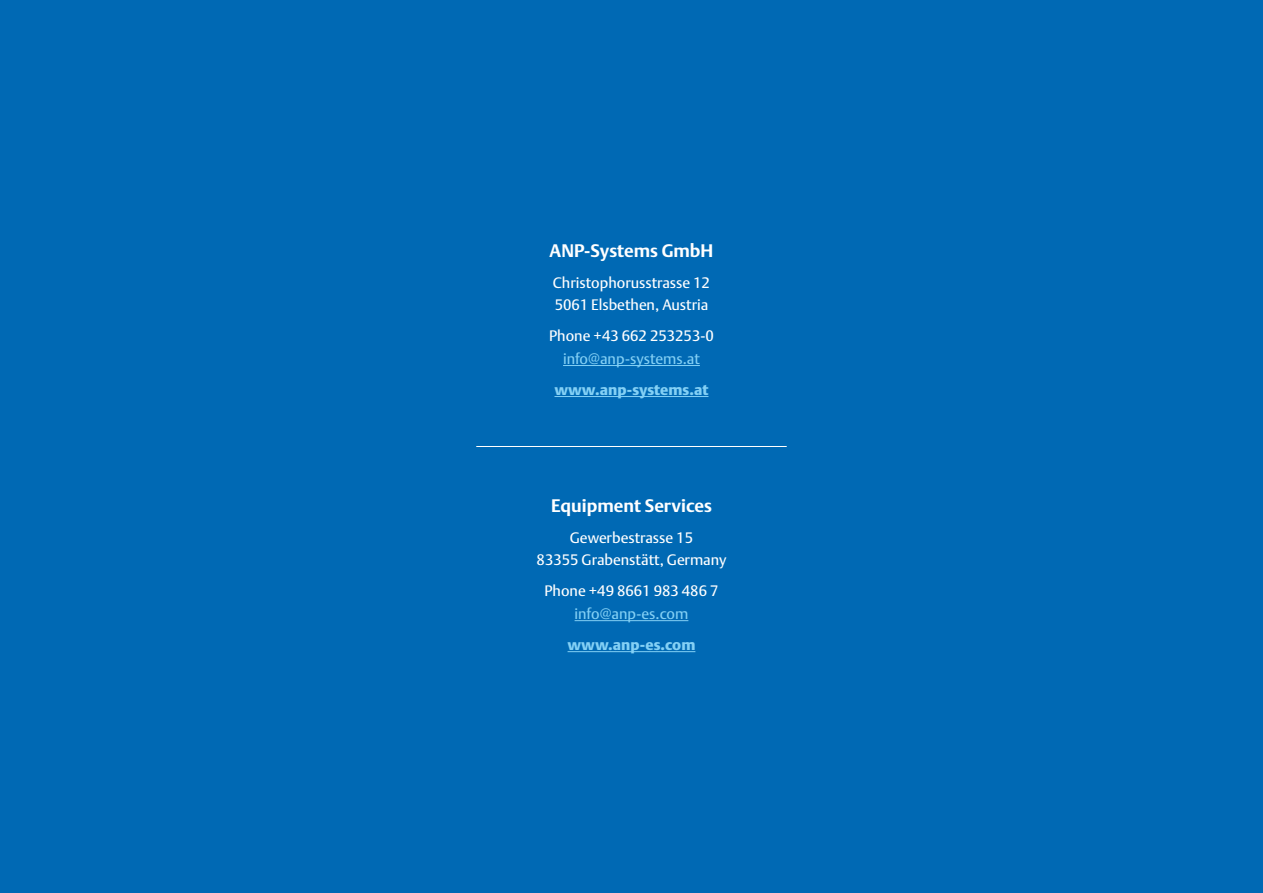
<style>
.page{position:relative;width:1263px;height:893px;background:#0069b4}
.page>*{position:absolute;margin:0;border:0;box-sizing:border-box;transform-origin:0 0}
.t1{font:700 18px "DTL Argo T";color:#fff}
.t2{font:15px/22.5px "DTL Argo T";color:#fff}
.t3{font:15px "DTL Argo T";color:#83d0f5}
.t4{font:900 15px "DTL Argo T";color:#83d0f5}
</style>
<div class="page">
<hr style="left:563px;top:365px;width:137px;height:1px;background:#83d0f5">
<hr style="left:554px;top:396px;width:154px;height:1px;background:#83d0f5">
<hr style="left:575px;top:620px;width:113px;height:1px;background:#83d0f5">
<hr style="left:567px;top:651px;width:128px;height:1px;background:#83d0f5">
<hr style="left:476px;top:446px;width:311px;height:1px;background:#fff">
<p class="t1" style="left:550px;top:239px;width:165px">ANP-Systems GmbH</p>
<p class="t2" style="left:553px;top:271px;width:159px">Christophorusstrasse 12<br>5061 Elsbethen, Austria</p>
<p class="t2" style="left:549px;top:324px;width:166px">Phone +43 662 253253-0</p>
<p class="t3" style="left:563px;top:349px;width:138px">info@anp-systems.at</p>
<p class="t4" style="left:554px;top:380px;width:155px">www.anp-systems.at</p>
<p class="t1" style="left:551px;top:495px;width:162px">Equipment Services</p>
<p class="t2" style="left:537px;top:526px;width:191px;text-align:center">Gewerbestrasse 15<br>83355 Grabenstätt, Germany</p>
<p class="t2" style="left:544px;top:579px;width:176px">Phone +49 8661 983 486 7</p>
<p class="t3" style="left:575px;top:604px;width:115px">info@anp-es.com</p>
<p class="t4" style="left:568px;top:635px;width:129px">www.anp-es.com</p>
</div>
